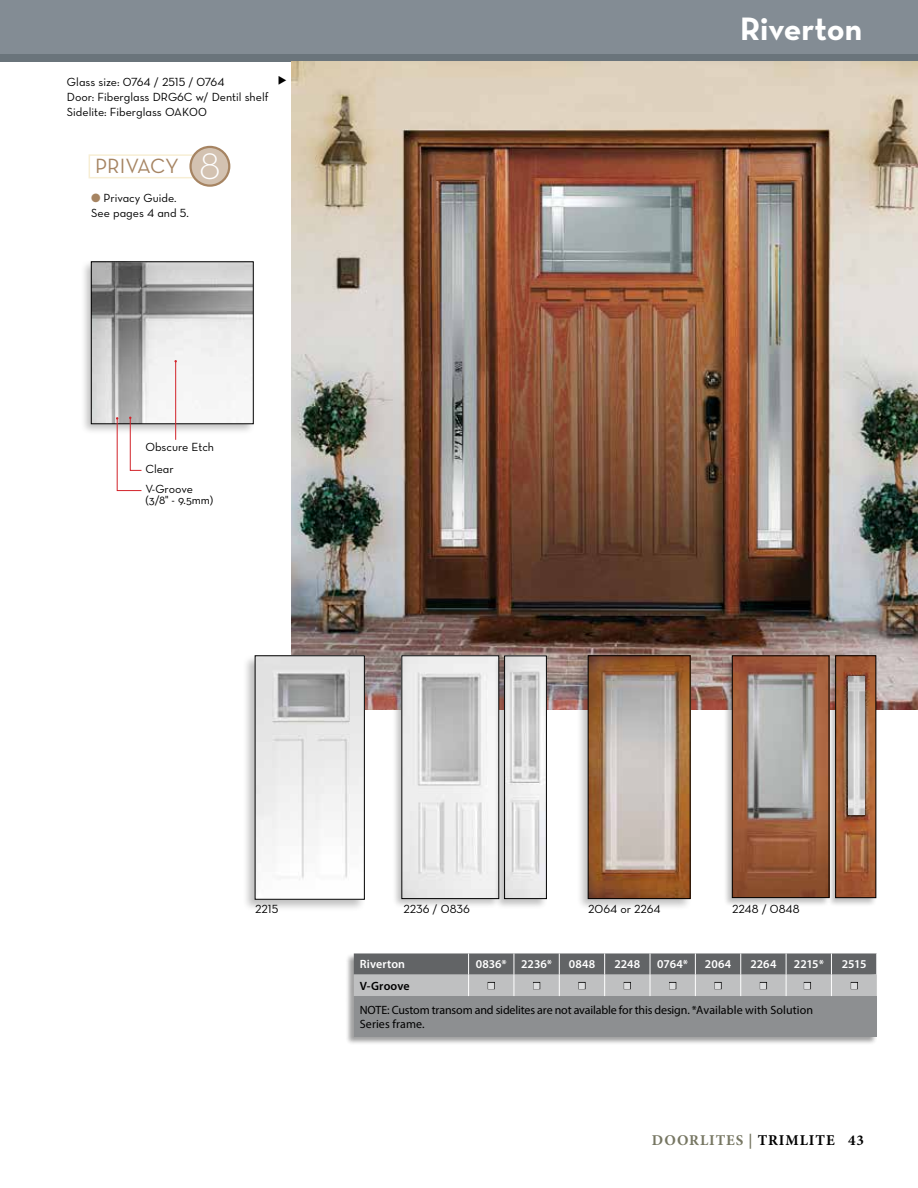
<style>
.page{position:relative;width:918px;height:1188px;background:#fff}
.page>*{position:absolute;margin:0;border:0;box-sizing:border-box;transform-origin:0 0}
.t1{font:33px "Neutra Text Bold Alt";color:#fff}
.t2{font:21px "Neutra Text Book Alt";letter-spacing:-.01em;color:#a68462}
.t3{font:700 15px "Minion Pro";letter-spacing:.06em;color:#767662}
.t4{font:12px/15px "Neutra Text Book Alt";color:#000}
.t5{font:12px/13.5px "Myriad Pro";letter-spacing:-.01em;color:#000}
.t6{font:600 12px "Myriad Pro";letter-spacing:.005em;color:#fff}
.t7{font:12px "Neutra Text";color:#000}
.t8{font:600 12px "Myriad Pro";letter-spacing:.01em;color:#000}
.s1{font-family:"Neutra Text Light Alt";font-size:37.5px;color:#fff}
.s2{color:#a68462}
.s3{color:#000}
</style>
<div class="page">
<div style="left:0;top:0;width:918px;height:62px;background:#6a747b"></div>
<div style="left:0;top:0;width:918px;height:53px;background:#838c94"></div>
<img style="left:292px;top:62px;width:626px;height:648px">
<div style="left:345px;top:953px;width:532px;height:92px;background:#000;opacity:.38"></div>
<div style="left:354px;top:996px;width:523px;height:41px;background:#8d8f91"></div>
<div style="left:576px;top:654px;width:116px;height:257px;background:#000;opacity:.25"></div>
<img style="left:590px;top:658px;width:98px;height:239px">
<div style="left:588px;top:656px;width:102px;height:243px;border:1px solid #000"></div>
<div style="left:243px;top:654px;width:123px;height:258px;background:#000;opacity:.25"></div>
<img style="left:257px;top:658px;width:105px;height:239px">
<div style="left:391px;top:654px;width:110px;height:255px;background:#000;opacity:.25"></div>
<img style="left:404px;top:658px;width:90px;height:239px">
<div style="left:494px;top:654px;width:54px;height:255px;background:#000;opacity:.25"></div>
<img style="left:507px;top:658px;width:37px;height:239px">
<div style="left:80px;top:259px;width:177px;height:177px;background:#000;opacity:.25"></div>
<img style="left:93px;top:264px;width:158px;height:158px">
<div style="left:89px;top:154px;width:130px;height:24px;border:2px solid #f7eed4"></div>
<div style="left:191px;top:147px;width:38px;height:39px;background:#d3c2b1;border-radius:50%"></div>
<div style="left:189px;top:146px;width:41px;height:41px;border:2px solid #a68462;border-radius:50%"></div>
<div style="left:827px;top:655px;width:50px;height:252px;background:#000;opacity:.25"></div>
<img style="left:838px;top:658px;width:36px;height:238px">
<div style="left:723px;top:655px;width:107px;height:252px;background:#000;opacity:.25"></div>
<img style="left:734px;top:658px;width:93px;height:238px">
<div style="left:732px;top:656px;width:97px;height:242px;border:1px solid #000"></div>
<div style="left:838px;top:675px;width:28px;height:150px;background:#000;opacity:.25"></div>
<img style="left:848px;top:676px;width:17px;height:139px">
<hr style="left:175px;top:361px;width:1px;height:79px;background:#d2232a">
<svg style="left:116px;top:417px;width:26px;height:74px"></svg>
<svg style="left:354px;top:953px;width:523px;height:43px;background:#949697"></svg>
<p class="t4" style="left:67px;top:74px;width:203px">Glass size: 0764 / 2515 / 0764<br>Door: Fiberglass DRG6C w/ Dentil shelf<br>Sidelite: Fiberglass OAK00</p>
<h2 class="t2" style="left:95px;top:154px;width:127px">PRIVACY <span class="s1">8</span></h2>
<p class="t4" style="left:91px;top:190px;width:99px"><span class="s2">●</span> Privacy Guide.<br>See pages 4 and 5.</p>
<p class="t4" style="left:145px;top:435px;width:70px;line-height:22.5px">Obscure Etch<br>Clear</p>
<p class="t4" style="left:145px;top:481px;width:49px">V-Groove</p>
<p class="t7" style="left:145px;top:493px;width:70px">(3/8" - 9.5mm)</p>
<h1 class="t1" style="left:740px;top:9px;width:124px">Riverton</h1>
<p class="t4" style="left:255px;top:902px;width:25px">2215</p>
<p class="t4" style="left:403px;top:902px;width:68px">2236 / 0836</p>
<p class="t4" style="left:588px;top:902px;width:74px">2064 or 2264</p>
<p class="t4" style="left:732px;top:902px;width:69px">2248 / 0848</p>
<p class="t6" style="left:360px;top:957px;width:47px">Riverton</p>
<p class="t6" style="left:476px;top:957px;width:78px">0836* 2236*</p>
<p class="t6" style="left:569px;top:957px;width:28px">0848</p>
<p class="t6" style="left:614px;top:957px;width:27px">2248</p>
<p class="t6" style="left:657px;top:957px;width:32px">0764*</p>
<p class="t6" style="left:705px;top:957px;width:28px">2064</p>
<p class="t6" style="left:750px;top:957px;width:28px">2264</p>
<p class="t6" style="left:794px;top:957px;width:32px">2215*</p>
<p class="t6" style="left:842px;top:957px;width:26px">2515</p>
<p class="t8" style="left:360px;top:978px;width:51px">V-Groove</p>
<p class="t5" style="left:360px;top:1003px;width:455px">NOTE: Custom transom and sidelites are not available for this design. *Available with Solution<br>Series frame.</p>
<p class="t3" style="left:652px;top:1130px;width:214px">DOORLITES | <span class="s3">TRIMLITE 43</span></p>
</div>
